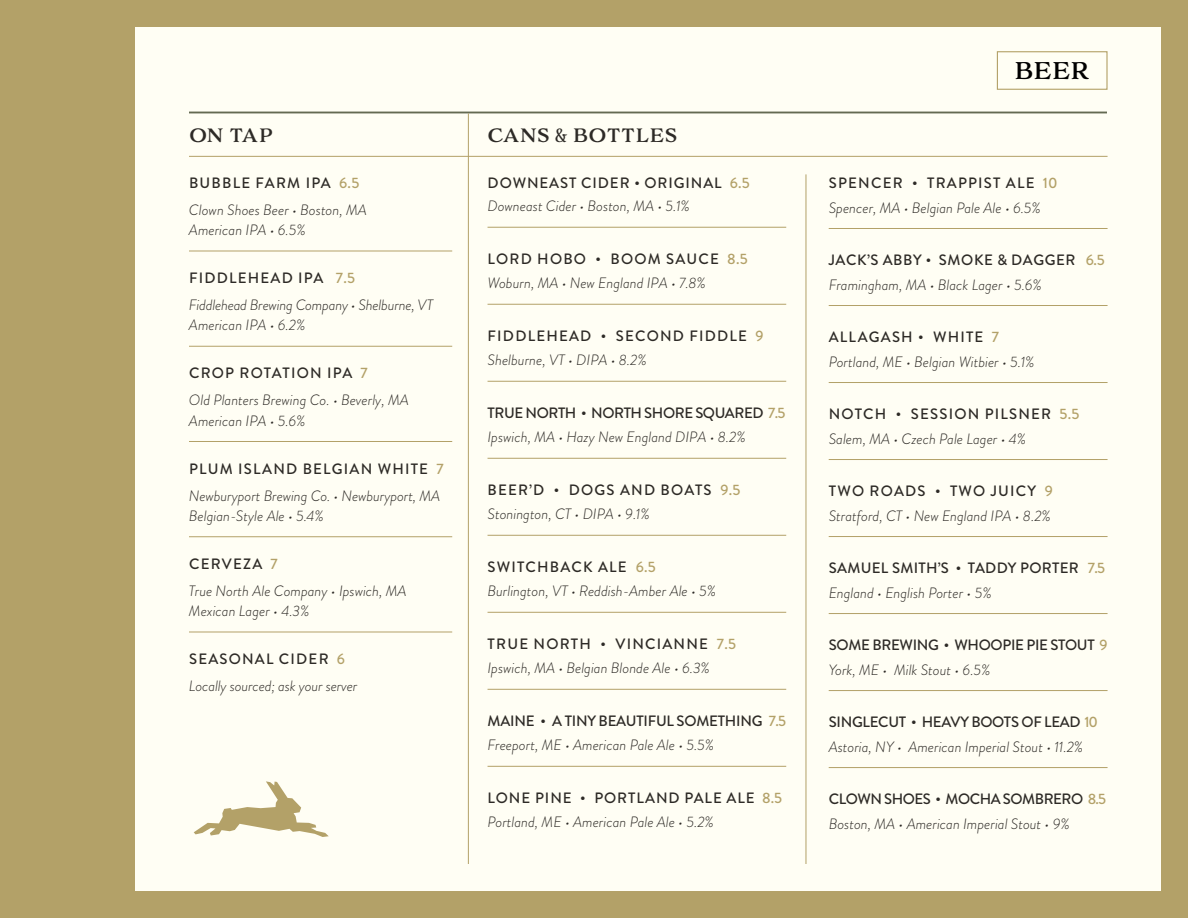
<style>
.page{position:relative;width:1188px;height:918px;background:#b3a168}
.page>*{position:absolute;margin:0;border:0;box-sizing:border-box;transform-origin:0 0}
.t1{font:22.5px "Adorn S Serif";color:#000}
.t2{font:18px "Adorn S Serif";color:#2d2a26}
.t3{font:italic 300 15px/24.8px "Brandon Grotesque";color:#2d2a26}
.t4{font:500 15px/24.8px "Brandon Grotesque";letter-spacing:.02em;color:#2d2a26}
.t5{font:500 15px/24.8px "Brandon Grotesque";letter-spacing:-.02em;color:#2d2a26}
.t6{font:500 15px/24.8px "Brandon Grotesque";letter-spacing:.08em;color:#2d2a26}
.s1{font-weight:500;font-style:normal}
.s2{font-weight:500;font-style:normal;color:#b3a168}
.s3{color:#b3a168}
.s4{font-weight:300;font-style:italic}
</style>
<div class="page">
<div style="left:135px;top:27px;width:1026px;height:864px;background:#fffef4"></div>
<div style="left:997px;top:51px;width:111px;height:39px;border:1px solid #b3a168"></div>
<hr style="left:488px;top:227px;width:298px;height:1px;background:#b3a168">
<hr style="left:488px;top:304px;width:298px;height:1px;background:#b3a168">
<hr style="left:488px;top:381px;width:298px;height:1px;background:#b3a168">
<hr style="left:488px;top:458px;width:298px;height:1px;background:#b3a168">
<hr style="left:488px;top:535px;width:298px;height:1px;background:#b3a168">
<hr style="left:488px;top:612px;width:298px;height:1px;background:#b3a168">
<hr style="left:488px;top:689px;width:298px;height:1px;background:#b3a168">
<hr style="left:488px;top:766px;width:298px;height:1px;background:#b3a168">
<hr style="left:829px;top:228px;width:279px;height:1px;background:#b3a168">
<hr style="left:829px;top:305px;width:279px;height:1px;background:#b3a168">
<hr style="left:829px;top:382px;width:279px;height:1px;background:#b3a168">
<hr style="left:829px;top:459px;width:279px;height:1px;background:#b3a168">
<hr style="left:829px;top:536px;width:279px;height:1px;background:#b3a168">
<hr style="left:829px;top:613px;width:279px;height:1px;background:#b3a168">
<hr style="left:829px;top:690px;width:279px;height:1px;background:#b3a168">
<hr style="left:829px;top:767px;width:279px;height:1px;background:#b3a168">
<hr style="left:189px;top:251px;width:263px;height:1px;background:#b3a168">
<hr style="left:189px;top:346px;width:263px;height:1px;background:#b3a168">
<hr style="left:189px;top:441px;width:263px;height:1px;background:#b3a168">
<hr style="left:189px;top:536px;width:263px;height:1px;background:#b3a168">
<hr style="left:189px;top:632px;width:263px;height:1px;background:#b3a168">
<hr style="left:189px;top:112px;width:918px;height:1px;background:#646a52">
<hr style="left:189px;top:156px;width:919px;height:1px;background:#b3a168">
<hr style="left:468px;top:113px;width:1px;height:751px;background:#b3a168">
<hr style="left:806px;top:174px;width:1px;height:690px;background:#b3a168">
<svg style="left:194px;top:781px;width:135px;height:56px"></svg>
<p class="t2" style="left:189px;top:124px;width:86px">ON TAP</p>
<p class="t2" style="left:488px;top:124px;width:191px">CANS &amp; BOTTLES</p>
<p class="t3" style="left:488px;top:171px;width:264px;line-height:23.5px"><span class="s1">DOWNEAST CIDER • ORIGINAL</span> <span class="s2">6.5<br></span>Downeast Cider • Boston, MA • 5.1%</p>
<p class="t3" style="left:488px;top:246px;width:262px"><span class="s1">LORD HOBO • BOOM SAUCE</span> <span class="s2">8.5<br></span>Woburn, MA • New England IPA • 7.8%</p>
<p class="t6" style="left:488px;top:323px;width:277px">FIDDLEHEAD • SECOND FIDDLE <span class="s3">9<br></span><span class="s4">Shelburne, VT • DIPA • 8.2%</span></p>
<p class="t3" style="left:488px;top:400px;width:299px"><span class="s1">TRUE NORTH • NORTH SHORE SQUARED</span> <span class="s2">7.5<br></span>Ipswich, MA • Hazy New England DIPA • 8.2%</p>
<p class="t3" style="left:488px;top:477px;width:255px"><span class="s1">BEER’D • DOGS AND BOATS</span> <span class="s2">9.5<br></span>Stonington, CT • DIPA • 9.1%</p>
<p class="t3" style="left:488px;top:554px;width:230px"><span class="s1">SWITCHBACK ALE</span> <span class="s2">6.5<br></span>Burlington, VT • Reddish-Amber Ale • 5%</p>
<p class="t3" style="left:488px;top:631px;width:250px"><span class="s1">TRUE NORTH • VINCIANNE</span> <span class="s2">7.5<br></span>Ipswich, MA • Belgian Blonde Ale • 6.3%</p>
<p class="t3" style="left:488px;top:708px;width:300px"><span class="s1">MAINE • A TINY BEAUTIFUL SOMETHING</span> <span class="s2">7.5<br></span>Freeport, ME • American Pale Ale • 5.5%</p>
<p class="t3" style="left:488px;top:785px;width:296px"><span class="s1">LONE PINE • PORTLAND PALE ALE</span> <span class="s2">8.5<br></span>Portland, ME • American Pale Ale • 5.2%</p>
<p class="t3" style="left:189px;top:169px;width:179px;line-height:27px"><span class="s1">BUBBLE FARM IPA</span> <span class="s2">6.5<br></span>Clown Shoes Beer • Boston, MA</p>
<p class="t3" style="left:189px;top:218px;width:118px">American IPA • 6.5%</p>
<p class="t3" style="left:189px;top:265px;width:246px;line-height:27px"><span class="s1">FIDDLEHEAD IPA</span> <span class="s2">7.5<br></span>Fiddlehead Brewing Company • Shelburne, VT</p>
<p class="t3" style="left:189px;top:313px;width:118px">American IPA • 6.2%</p>
<p class="t3" style="left:189px;top:360px;width:221px;line-height:27px"><span class="s1">CROP ROTATION IPA</span> <span class="s2">7<br></span>Old Planters Brewing Co. • Beverly, MA</p>
<p class="t3" style="left:189px;top:408px;width:118px">American IPA • 5.6%</p>
<p class="t3" style="left:189px;top:455px;width:256px;line-height:27px"><span class="s1">PLUM ISLAND BELGIAN WHITE</span> <span class="s2">7<br></span>Newburyport Brewing Co. • Newburyport, MA</p>
<p class="t3" style="left:189px;top:503px;width:137px">Belgian-Style Ale • 5.4%</p>
<p class="t3" style="left:189px;top:550px;width:219px;line-height:27px"><span class="s1">CERVEZA</span> <span class="s2">7<br></span>True North Ale Company • Ipswich, MA</p>
<p class="t3" style="left:189px;top:599px;width:122px">Mexican Lager • 4.3%</p>
<p class="t3" style="left:189px;top:646px;width:170px;line-height:27px"><span class="s1">SEASONAL CIDER</span> <span class="s2">6<br></span>Locally sourced; ask your server</p>
<h1 class="t1" style="left:1014px;top:56px;width:78px">BEER</h1>
<p class="t3" style="left:829px;top:170px;width:231px"><span class="s1">SPENCER • TRAPPIST ALE</span> <span class="s2">10<br></span>Spencer, MA • Belgian Pale Ale • 6.5%</p>
<p class="t3" style="left:829px;top:247px;width:277px"><span class="s1">JACK’S ABBY • SMOKE &amp; DAGGER</span> <span class="s2">6.5<br></span>Framingham, MA • Black Lager • 5.6%</p>
<p class="t3" style="left:829px;top:324px;width:207px"><span class="s1">ALLAGASH • WHITE</span> <span class="s2">7<br></span>Portland, ME • Belgian Witbier • 5.1%</p>
<p class="t3" style="left:829px;top:401px;width:252px"><span class="s1">NOTCH • SESSION PILSNER</span> <span class="s2">5.5<br></span>Salem, MA • Czech Pale Lager • 4%</p>
<p class="t3" style="left:829px;top:478px;width:226px"><span class="s1">TWO ROADS • TWO JUICY</span> <span class="s2">9<br></span>Stratford, CT • New England IPA • 8.2%</p>
<p class="t4" style="left:829px;top:556px;width:278px">SAMUEL SMITH’S • TADDY PORTER <span class="s3">7.5<br></span><span class="s4">England • English Porter • 5%</span></p>
<p class="t5" style="left:829px;top:633px;width:280px">SOME BREWING • WHOOPIE PIE STOUT <span class="s3">9<br></span><span class="s4">York, ME • Milk Stout • 6.5%</span></p>
<p class="t3" style="left:829px;top:710px;width:271px"><span class="s1">SINGLECUT • HEAVY BOOTS OF LEAD</span> <span class="s2">10<br></span>Astoria, NY • American Imperial Stout • 11.2%</p>
<p class="t3" style="left:829px;top:787px;width:279px"><span class="s1">CLOWN SHOES • MOCHA SOMBRERO</span> <span class="s2">8.5<br></span>Boston, MA • American Imperial Stout • 9%</p>
</div>
